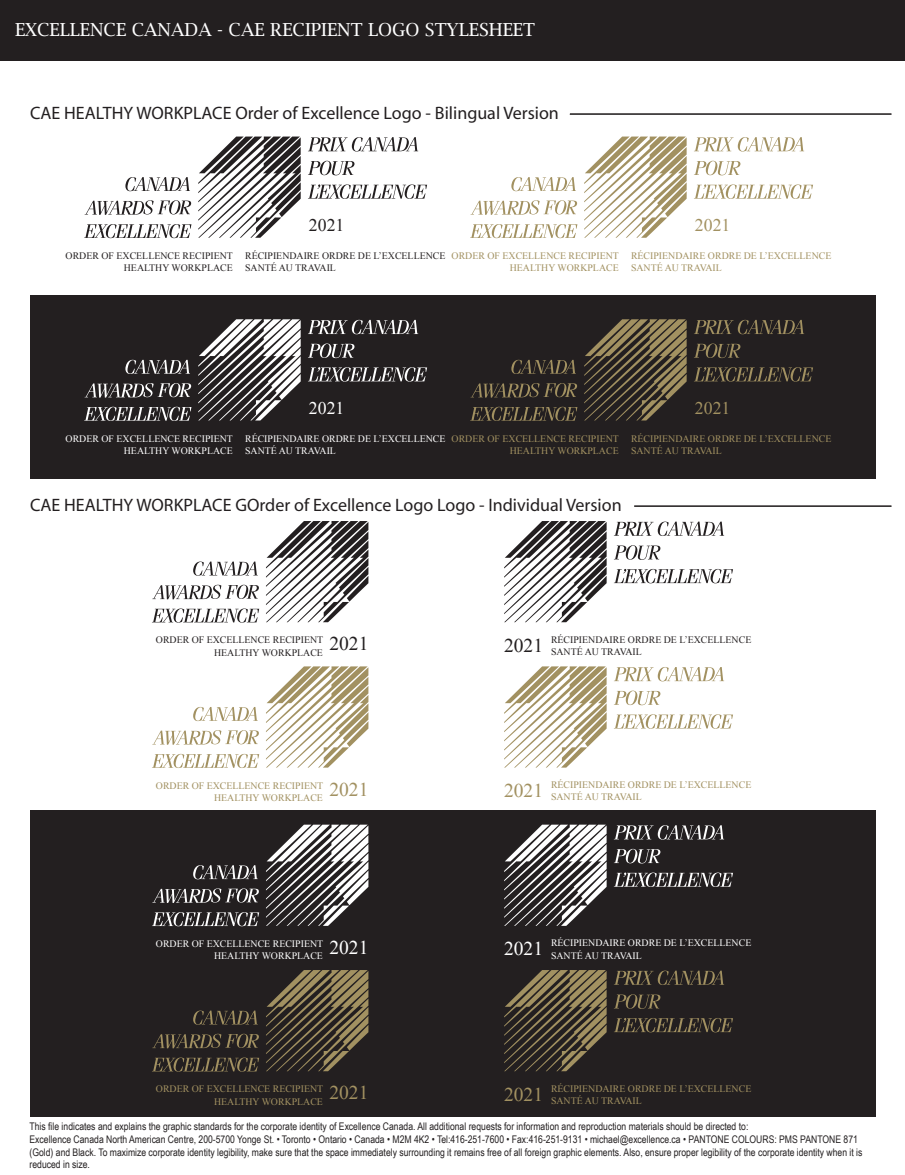
<style>
.page{position:relative;width:905px;height:1175px;background:#fff}
.page>*{position:absolute;margin:0;border:0;box-sizing:border-box;transform-origin:0 0}
.t1{font:19.5px "Times New Roman";color:#a29161}
.t2{font:19.5px "Times New Roman";color:#231f20}
.t3{font:19.5px "Times New Roman";color:#fff}
.t4{font:18px "Myriad";color:#231f20}
.t5{font:18px "Lucida Bright";color:#fff}
.t6{font:17.7px "Times New Roman";color:#a29161}
.t7{font:17.7px "Times New Roman";color:#231f20}
.t8{font:17.7px "Times New Roman";color:#fff}
.t9{font:10.5px/12.6px "Arial Narrow";color:#231f20}
.t10{font:9.9px/12.3px "Times New Roman";color:#a29161}
.t11{font:9.9px/12.3px "Times New Roman";color:#231f20}
.t12{font:9.9px/12.3px "Times New Roman";color:#fff}
</style>
<div class="page">
<div style="left:30px;top:810px;width:845px;height:306px;background:#231f20"></div>
<div style="left:30px;top:295px;width:845px;height:183px;background:#231f20"></div>
<div style="left:0;top:0;width:904px;height:60px;background:#231f20"></div>
<hr style="left:634px;top:505px;width:257px;height:2px;background:#231f20">
<hr style="left:570px;top:113px;width:321px;height:2px;background:#231f20">
<svg style="left:198px;top:136px;width:103px;height:102px"></svg>
<svg style="left:125px;top:177px;width:65px;height:14px"></svg>
<svg style="left:85px;top:200px;width:106px;height:15px"></svg>
<svg style="left:84px;top:224px;width:107px;height:14px"></svg>
<svg style="left:308px;top:137px;width:110px;height:14px"></svg>
<svg style="left:308px;top:161px;width:46px;height:14px"></svg>
<svg style="left:308px;top:184px;width:119px;height:15px"></svg>
<svg style="left:266px;top:521px;width:102px;height:101px"></svg>
<svg style="left:193px;top:561px;width:64px;height:14px"></svg>
<svg style="left:152px;top:585px;width:107px;height:14px"></svg>
<svg style="left:152px;top:608px;width:107px;height:14px"></svg>
<svg style="left:504px;top:521px;width:102px;height:101px"></svg>
<svg style="left:613px;top:521px;width:111px;height:15px"></svg>
<svg style="left:613px;top:545px;width:47px;height:15px"></svg>
<svg style="left:614px;top:569px;width:119px;height:14px"></svg>
<svg style="left:584px;top:136px;width:102px;height:102px"></svg>
<svg style="left:511px;top:177px;width:65px;height:14px"></svg>
<svg style="left:470px;top:200px;width:107px;height:15px"></svg>
<svg style="left:470px;top:224px;width:107px;height:14px"></svg>
<svg style="left:694px;top:137px;width:110px;height:14px"></svg>
<svg style="left:694px;top:161px;width:46px;height:14px"></svg>
<svg style="left:694px;top:184px;width:119px;height:15px"></svg>
<svg style="left:198px;top:319px;width:103px;height:101px"></svg>
<svg style="left:125px;top:360px;width:65px;height:14px"></svg>
<svg style="left:85px;top:383px;width:106px;height:14px"></svg>
<svg style="left:84px;top:407px;width:107px;height:14px"></svg>
<svg style="left:308px;top:320px;width:110px;height:14px"></svg>
<svg style="left:308px;top:343px;width:46px;height:15px"></svg>
<svg style="left:308px;top:367px;width:119px;height:14px"></svg>
<svg style="left:584px;top:319px;width:102px;height:101px"></svg>
<svg style="left:511px;top:360px;width:65px;height:14px"></svg>
<svg style="left:471px;top:383px;width:106px;height:14px"></svg>
<svg style="left:470px;top:407px;width:107px;height:14px"></svg>
<svg style="left:694px;top:320px;width:110px;height:14px"></svg>
<svg style="left:694px;top:343px;width:46px;height:15px"></svg>
<svg style="left:694px;top:367px;width:119px;height:14px"></svg>
<svg style="left:266px;top:666px;width:102px;height:101px"></svg>
<svg style="left:193px;top:707px;width:65px;height:14px"></svg>
<svg style="left:153px;top:730px;width:106px;height:14px"></svg>
<svg style="left:152px;top:754px;width:107px;height:14px"></svg>
<svg style="left:504px;top:666px;width:102px;height:101px"></svg>
<svg style="left:614px;top:667px;width:110px;height:14px"></svg>
<svg style="left:614px;top:690px;width:46px;height:15px"></svg>
<svg style="left:615px;top:714px;width:118px;height:14px"></svg>
<svg style="left:266px;top:824px;width:102px;height:101px"></svg>
<svg style="left:193px;top:865px;width:65px;height:14px"></svg>
<svg style="left:152px;top:888px;width:107px;height:15px"></svg>
<svg style="left:152px;top:912px;width:107px;height:14px"></svg>
<svg style="left:504px;top:824px;width:102px;height:101px"></svg>
<svg style="left:614px;top:825px;width:110px;height:14px"></svg>
<svg style="left:614px;top:849px;width:46px;height:14px"></svg>
<svg style="left:614px;top:872px;width:119px;height:15px"></svg>
<svg style="left:266px;top:970px;width:102px;height:101px"></svg>
<svg style="left:193px;top:1010px;width:64px;height:14px"></svg>
<svg style="left:152px;top:1033px;width:107px;height:15px"></svg>
<svg style="left:153px;top:1057px;width:106px;height:14px"></svg>
<svg style="left:504px;top:970px;width:102px;height:101px"></svg>
<svg style="left:614px;top:970px;width:110px;height:15px"></svg>
<svg style="left:615px;top:994px;width:45px;height:14px"></svg>
<svg style="left:614px;top:1018px;width:119px;height:14px"></svg>
<h2 class="t5" style="left:15px;top:19px;width:521px">EXCELLENCE CANADA - CAE RECIPIENT LOGO STYLESHEET</h2>
<h2 class="t4" style="left:30px;top:104px;width:530px">CAE HEALTHY WORKPLACE Order of Excellence Logo - Bilingual Version</h2>
<p class="t11" style="left:66px;top:249px;width:169px">ORDER OF EXCELLENCE RECIPIENT</p>
<p class="t11" style="left:124px;top:261px;width:110px">HEALTHY WORKPLACE</p>
<h3 class="t7" style="left:309px;top:213px;width:37px">2021</h3>
<p class="t11" style="left:245px;top:249px;width:202px">RÉCIPIENDAIRE ORDRE DE L’EXCELLENCE<br>SANTÉ AU TRAVAIL</p>
<p class="t10" style="left:451px;top:249px;width:169px">ORDER OF EXCELLENCE RECIPIENT</p>
<p class="t10" style="left:510px;top:261px;width:110px">HEALTHY WORKPLACE</p>
<h3 class="t6" style="left:695px;top:213px;width:37px">2021</h3>
<p class="t10" style="left:631px;top:249px;width:202px">RÉCIPIENDAIRE ORDRE DE L’EXCELLENCE<br>SANTÉ AU TRAVAIL</p>
<p class="t12" style="left:66px;top:432px;width:169px">ORDER OF EXCELLENCE RECIPIENT</p>
<p class="t12" style="left:124px;top:444px;width:110px">HEALTHY WORKPLACE</p>
<h3 class="t8" style="left:309px;top:396px;width:37px">2021</h3>
<p class="t12" style="left:245px;top:432px;width:202px">RÉCIPIENDAIRE ORDRE DE L’EXCELLENCE<br>SANTÉ AU TRAVAIL</p>
<p class="t10" style="left:451px;top:432px;width:169px">ORDER OF EXCELLENCE RECIPIENT</p>
<p class="t10" style="left:510px;top:444px;width:110px">HEALTHY WORKPLACE</p>
<h3 class="t6" style="left:695px;top:396px;width:37px">2021</h3>
<p class="t10" style="left:631px;top:432px;width:202px">RÉCIPIENDAIRE ORDRE DE L’EXCELLENCE<br>SANTÉ AU TRAVAIL</p>
<h2 class="t4" style="left:30px;top:495px;width:593px">CAE HEALTHY WORKPLACE GOrder of Excellence Logo Logo - Individual Version</h2>
<p class="t11" style="left:156px;top:633px;width:169px">ORDER OF EXCELLENCE RECIPIENT</p>
<h1 class="t2" style="left:504px;top:632px;width:40px">2021</h1>
<p class="t11" style="left:551px;top:633px;width:202px">RÉCIPIENDAIRE ORDRE DE L’EXCELLENCE<br>SANTÉ AU TRAVAIL</p>
<h1 class="t2" style="left:329px;top:630px;width:40px">2021</h1>
<p class="t11" style="left:214px;top:646px;width:110px">HEALTHY WORKPLACE</p>
<p class="t10" style="left:156px;top:779px;width:169px">ORDER OF EXCELLENCE RECIPIENT</p>
<h1 class="t1" style="left:504px;top:777px;width:40px">2021</h1>
<p class="t10" style="left:551px;top:778px;width:202px">RÉCIPIENDAIRE ORDRE DE L’EXCELLENCE<br>SANTÉ AU TRAVAIL</p>
<h1 class="t1" style="left:329px;top:776px;width:40px">2021</h1>
<p class="t10" style="left:214px;top:791px;width:110px">HEALTHY WORKPLACE</p>
<p class="t12" style="left:156px;top:937px;width:169px">ORDER OF EXCELLENCE RECIPIENT</p>
<h1 class="t3" style="left:504px;top:935px;width:40px">2021</h1>
<p class="t12" style="left:551px;top:936px;width:202px">RÉCIPIENDAIRE ORDRE DE L’EXCELLENCE<br>SANTÉ AU TRAVAIL</p>
<h1 class="t3" style="left:329px;top:934px;width:40px">2021</h1>
<p class="t12" style="left:214px;top:949px;width:110px">HEALTHY WORKPLACE</p>
<p class="t10" style="left:156px;top:1082px;width:169px">ORDER OF EXCELLENCE RECIPIENT</p>
<h1 class="t1" style="left:504px;top:1080px;width:40px">2021</h1>
<p class="t10" style="left:551px;top:1082px;width:202px">RÉCIPIENDAIRE ORDRE DE L’EXCELLENCE<br>SANTÉ AU TRAVAIL</p>
<p class="t9" style="left:30px;top:1120px;width:834px">This file indicates and explains the graphic standards for the corporate identity of Excellence Canada. All additional requests for information and reproduction materials should be directed to:<br>Excellence Canada North American Centre, 200-5700 Yonge St. • Toronto • Ontario • Canada • M2M 4K2 • Tel:416-251-7600 • Fax:416-251-9131 • michael@excellence.ca • PANTONE COLOURS: PMS PANTONE 871 (Gold) and Black. To maximize corporate identity legibility, make sure that the space immediately surrounding it remains free of all foreign graphic elements. Also, ensure proper legibility of the corporate identity when it is reduced in size.</p>
<h1 class="t1" style="left:329px;top:1079px;width:40px">2021</h1>
<p class="t10" style="left:214px;top:1095px;width:110px">HEALTHY WORKPLACE</p>
</div>
